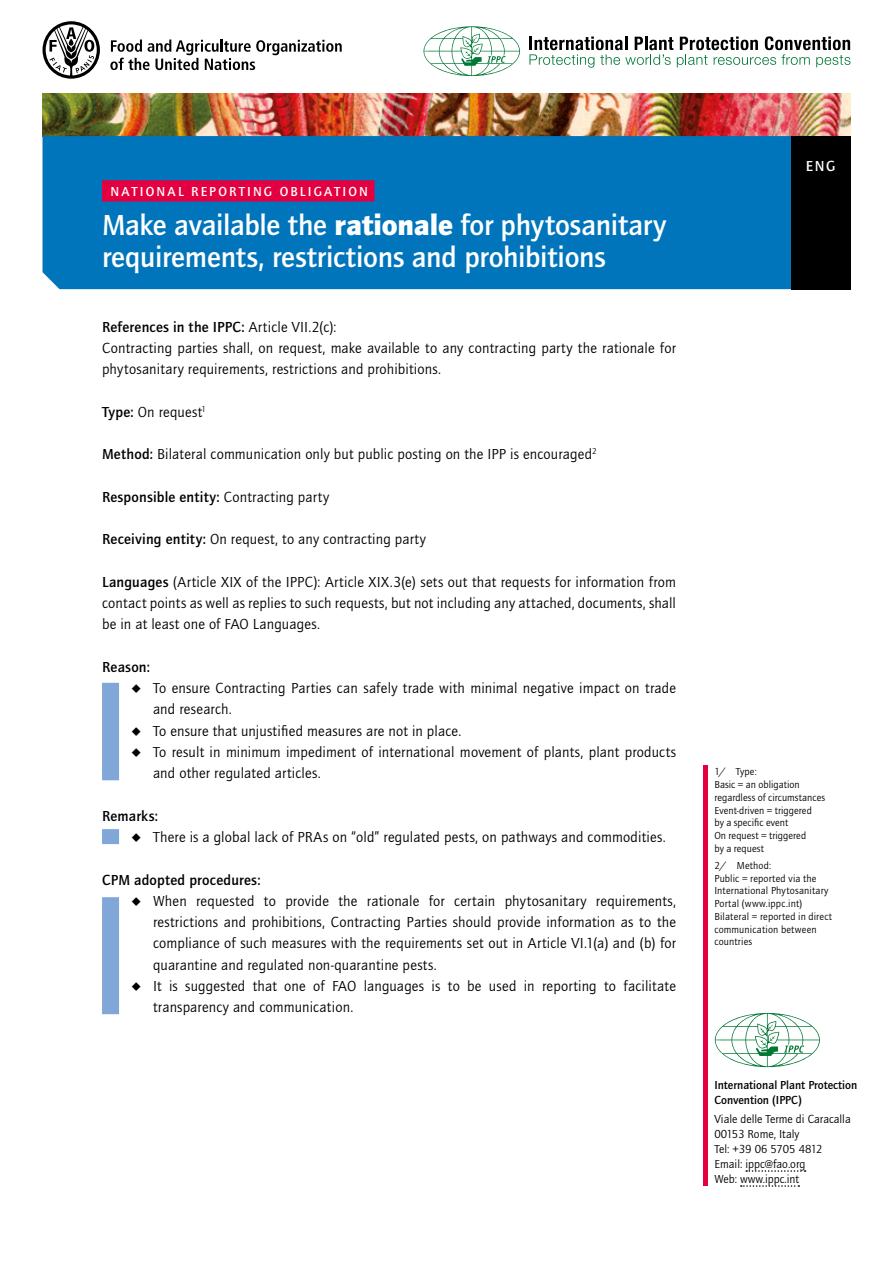
<style>
.page{position:relative;width:893px;height:1263px;background:#fff}
.page>*{position:absolute;margin:0;border:0;box-sizing:border-box;transform-origin:0 0}
.t1{font:500 30px/31.5px "Quay Sans ITC Std";letter-spacing:-.01em;color:#fff}
.t2{font:15px/21.3px "Quay Sans ITC Std";letter-spacing:.01em;color:#000}
.t3{font:500 15px "Quay Sans ITC Std";letter-spacing:.015em;color:#000}
.t4{font:500 15px "Quay Sans ITC Std";color:#fff}
.t5{font:500 13.5px "Quay Sans ITC Std";letter-spacing:.155em;color:#fff}
.t6{font:12px/15px "Quay Sans ITC Std";color:#000}
.t7{font:500 12px/15px "Quay Sans ITC Std";color:#000}
.t8{font:10.5px/12.8px "Quay Sans ITC Std";letter-spacing:.015em;color:#000}
.s1{font-weight:900}
.s2{font-weight:500}
.s3{font-weight:400}
.s4{font-family:"European Pi One";font-size:9px}
</style>
<div class="page">
<img style="left:43px;top:94px;width:807px;height:42px">
<div style="left:43px;top:136px;width:748px;height:153px;background:#0075bc"></div>
<div style="left:791px;top:136px;width:59px;height:153px;background:#000"></div>
<svg style="left:110px;top:40px;width:232px;height:30px"></svg>
<svg style="left:43px;top:21px;width:57px;height:58px"></svg>
<svg style="left:423px;top:26px;width:97px;height:50px"></svg>
<svg style="left:529px;top:36px;width:321px;height:32px"></svg>
<hr style="left:704px;top:765px;width:4px;height:421px;background:#e40040">
<svg style="left:746px;top:1170px;width:60px;height:2px"></svg>
<svg style="left:741px;top:1185px;width:58px;height:2px"></svg>
<svg style="left:715px;top:1013px;width:105px;height:54px"></svg>
<div style="left:102px;top:180px;width:272px;height:21px;background:#e40040"></div>
<div style="left:102px;top:683px;width:17px;height:97px;background:#81a7d9"></div>
<div style="left:102px;top:829px;width:17px;height:15px;background:#81a7d9"></div>
<div style="left:102px;top:897px;width:17px;height:117px;background:#81a7d9"></div>
<p class="t5" style="left:111px;top:184px;width:257px">Nation al Repor ting Obligation</p>
<h1 class="t1" style="left:102px;top:210px;width:566px">Make available the <span class="s1">rationale</span> for phytosanitary requirements, restrictions and prohibitions</h1>
<p class="t2" style="left:102px;top:316px;width:575px"><span class="s2">References in the IPPC:</span> Article VII.2(c):<br>Contracting parties shall, on request, make available to any contracting party the rationale for phytosanitary requirements, restrictions and prohibitions.</p>
<p class="t2" style="left:102px;top:401px;width:106px"><span class="s2">Type:</span> On request<sup>1</sup></p>
<p class="t2" style="left:102px;top:444px;width:496px"><span class="s2">Method:</span> Bilateral communication only but public posting on the IPP is encouraged<sup>2</sup></p>
<p class="t3" style="left:102px;top:488px;width:229px">Responsible entity: <span class="s3">Contracting party</span></p>
<p class="t2" style="left:102px;top:529px;width:325px"><span class="s2">Receiving entity:</span> On request, to any contracting party</p>
<p class="t2" style="left:102px;top:571px;width:576px;text-align:justify"><span class="s2">Languages</span> (Article XIX of the IPPC): Article XIX.3(e) sets out that requests for information from contact points as well as replies to such requests, but not including any attached, documents, shall be in at least one of FAO Languages.</p>
<p class="t3" style="left:102px;top:658px;width:49px">Reason:</p>
<p class="t2" style="left:132px;top:678px;width:546px"><span class="s4">+</span> To ensure Contracting Parties can safely trade with minimal negative impact on trade</p>
<p class="t2" style="left:153px;top:699px;width:80px">and research.</p>
<p class="t2" style="left:132px;top:720px;width:331px"><span class="s4">+</span> To ensure that unjustified measures are not in place.</p>
<p class="t2" style="left:132px;top:741px;width:546px"><span class="s4">+</span> To result in minimum impediment of international movement of plants, plant products</p>
<p class="t2" style="left:153px;top:763px;width:169px">and other regulated articles.</p>
<p class="t2" style="left:132px;top:805px;width:535px;text-indent:-30px"><span class="s2">Remarks:<br></span><span class="s4">+</span> There is a global lack of PRAs on “old” regulated pests, on pathways and commodities.</p>
<p class="t3" style="left:102px;top:871px;width:160px">CPM adopted procedures:</p>
<p class="t2" style="left:132px;top:890px;width:546px"><span class="s4">+</span> When requested to provide the rationale for certain phytosanitary requirements,</p>
<p class="t2" style="left:153px;top:912px;width:525px">restrictions and prohibitions, Contracting Parties should provide information as to the</p>
<p class="t2" style="left:153px;top:933px;width:525px">compliance of such measures with the requirements set out in Article VI.1(a) and (b) for</p>
<p class="t2" style="left:153px;top:954px;width:285px">quarantine and regulated non-quarantine pests.</p>
<p class="t2" style="left:132px;top:975px;width:546px"><span class="s4">+</span> It is suggested that one of FAO languages is to be used in reporting to facilitate</p>
<p class="t2" style="left:153px;top:997px;width:202px">transparency and communication.</p>
<p class="t4" style="left:806px;top:158px;width:31px">eng</p>
<p class="t8" style="left:714px;top:766px;width:112px">1/ Type:<br>Basic = an obligation regardless of circumstances<br>Event-driven = triggered<br>by a specific event<br>On request = triggered<br>by a request</p>
<p class="t8" style="left:714px;top:859px;width:119px">2/ Method:<br>Public = reported via the<br>International Phytosanitary<br>Portal (www.ippc.int)<br>Bilateral = reported in direct communication between countries</p>
<p class="t7" style="left:714px;top:1077px;width:144px">International Plant Protection<br>Convention (IPPC)</p>
<p class="t6" style="left:714px;top:1112px;width:138px">Viale delle Terme di Caracalla<br>00153 Rome, Italy<br>Tel: +39 06 5705 4812<br>Email: ippc@fao.org<br>Web: www.ippc.int</p>
</div>
